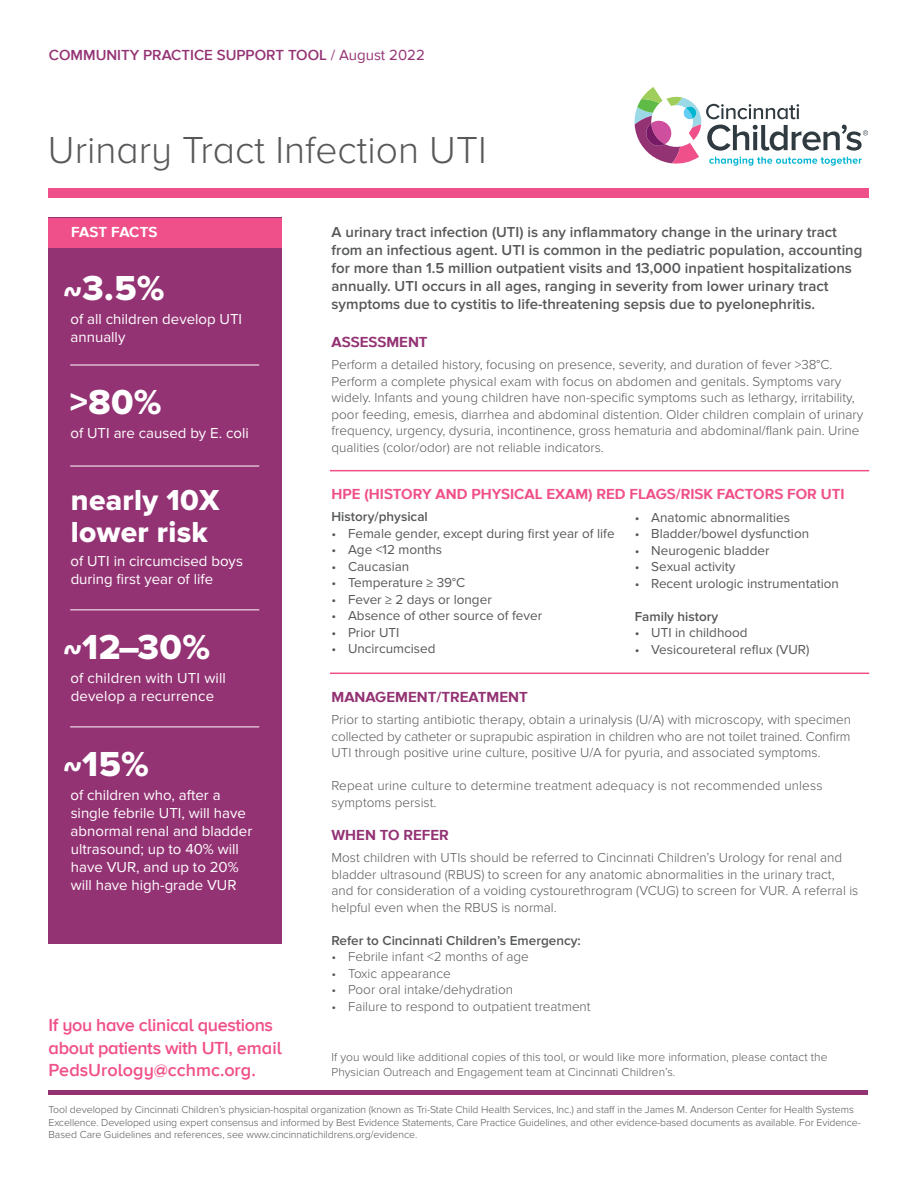
<style>
.page{position:relative;width:918px;height:1188px;background:#fff}
.page>*{position:absolute;margin:0;border:0;box-sizing:border-box;transform-origin:0 0}
.t1{font:300 39px "Proxima Nova A";color:#57585a}
.t2{font:36px "Proxima Nova Extrabld";letter-spacing:.01em;color:#fff}
.t3{font:30px/31.5px "Proxima Nova Extrabld";letter-spacing:.01em;color:#fff}
.t4{font:600 18px/22.5px "Proxima Nova A";letter-spacing:-.02em;color:#f05089}
.t5{font:600 15px/18px "Proxima Nova";color:#57585a}
.t6{font:15px/18px "Proxima Nova";color:#fff}
.t7{font:700 15px "Proxima Nova A";color:#f05089}
.t8{font:700 15px "Proxima Nova A";color:#943374}
.t9{font:600 15px "Proxima Nova A";color:#943374}
.t10{font:700 15px "Proxima Nova A";letter-spacing:.005em;color:#fff}
.t11{font:300 13.5px/16.5px "Proxima Nova";color:#57585a}
.t12{font:13.5px "Proxima Nova";color:#57585a}
.t13{font:600 13.5px "Proxima Nova";color:#57585a}
.t14{font:300 12px/15px "Proxima Nova";color:#57585a}
.t15{font:300 10.5px/12.6px "Proxima Nova";letter-spacing:-.005em;color:#57585a}
.s1{font-weight:400}
</style>
<div class="page">
<div style="left:49px;top:218px;width:233px;height:726px;background:#943374"></div>
<svg style="left:635px;top:87px;width:233px;height:79px"></svg>
<div style="left:49px;top:189px;width:820px;height:9px;background:#f05089"></div>
<div style="left:49px;top:218px;width:233px;height:29px;background:#f05089"></div>
<hr style="left:330px;top:470px;width:539px;height:1px;background:#f05089">
<hr style="left:330px;top:673px;width:539px;height:1px;background:#f05089">
<hr style="left:70px;top:466px;width:189px;height:1px;background:#fff">
<hr style="left:70px;top:365px;width:189px;height:1px;background:#fff">
<hr style="left:70px;top:609px;width:189px;height:1px;background:#fff">
<hr style="left:49px;top:1091px;width:819px;height:4px;background:#943374">
<hr style="left:70px;top:727px;width:189px;height:1px;background:#fff">
<p class="t9" style="left:49px;top:46px;width:377px">COMMUNITY PRACTICE SUPPORT TOOL <span class="s1">/ August 2022</span></p>
<p class="t1" style="left:48px;top:127px;width:440px">Urinary Tract Infection UTI</p>
<p class="t10" style="left:71px;top:224px;width:88px">FAST FACTS</p>
<p class="t2" style="left:63px;top:267px;width:103px">~3.5%</p>
<p class="t6" style="left:70px;top:311px;width:173px">of all children develop UTI annually</p>
<p class="t2" style="left:70px;top:381px;width:93px">&gt;80%</p>
<p class="t6" style="left:70px;top:425px;width:180px">of UTI are caused by E. coli</p>
<p class="t3" style="left:71px;top:486px;width:150px">nearly 10X lower risk</p>
<p class="t6" style="left:70px;top:552px;width:174px">of UTI in circumcised boys during first year of life</p>
<p class="t2" style="left:63px;top:626px;width:148px">~12–30%</p>
<p class="t6" style="left:70px;top:669px;width:157px">of children with UTI will develop a recurrence</p>
<p class="t2" style="left:63px;top:743px;width:87px">~15%</p>
<p class="t6" style="left:70px;top:786px;width:183px">of children who, after a single febrile UTI, will have abnormal renal and bladder ultrasound; up to 40% will have VUR, and up to 20% will have high-grade VUR</p>
<p class="t4" style="left:49px;top:1015px;width:235px">If you have clinical questions about patients with UTI, email<br>PedsUrology@cchmc.org.</p>
<p class="t5" style="left:332px;top:224px;width:532px">A urinary tract infection (UTI) is any inflammatory change in the urinary tract from an infectious agent. UTI is common in the pediatric population, accounting for more than 1.5 million outpatient visits and 13,000 inpatient hospitalizations annually. UTI occurs in all ages, ranging in severity from lower urinary tract symptoms due to cystitis to life-threatening sepsis due to pyelonephritis.</p>
<p class="t8" style="left:332px;top:333px;width:98px">ASSESSMENT</p>
<p class="t11" style="left:332px;top:357px;width:533px">Perform a detailed history, focusing on presence, severity, and duration of fever &gt;38°C.<br>Perform a complete physical exam with focus on abdomen and genitals. Symptoms vary widely. Infants and young children have non-specific symptoms such as lethargy, irritability, poor feeding, emesis, diarrhea and abdominal distention. Older children complain of urinary frequency, urgency, dysuria, incontinence, gross hematuria and abdominal/flank pain. Urine qualities (color/odor) are not reliable indicators.</p>
<p class="t7" style="left:332px;top:485px;width:515px">HPE (HISTORY AND PHYSICAL EXAM) RED FLAGS/RISK FACTORS FOR UTI</p>
<p class="t13" style="left:332px;top:509px;width:98px">History/physical</p>
<p class="t12" style="left:332px;top:525px;width:285px">• Female gender, except during first year of life</p>
<p class="t12" style="left:332px;top:542px;width:112px">• Age &lt;12 months</p>
<p class="t12" style="left:332px;top:558px;width:79px">• Caucasian</p>
<p class="t12" style="left:332px;top:575px;width:135px">• Temperature ≥ 39°C</p>
<p class="t12" style="left:332px;top:591px;width:162px">• Fever ≥ 2 days or longer</p>
<p class="t12" style="left:332px;top:608px;width:212px">• Absence of other source of fever</p>
<p class="t12" style="left:332px;top:624px;width:69px">• Prior UTI</p>
<p class="t12" style="left:332px;top:641px;width:105px">• Uncircumcised</p>
<p class="t12" style="left:635px;top:510px;width:157px">• Anatomic abnormalities</p>
<p class="t12" style="left:635px;top:526px;width:176px">• Bladder/bowel dysfunction</p>
<p class="t12" style="left:635px;top:543px;width:136px">• Neurogenic bladder</p>
<p class="t12" style="left:635px;top:559px;width:102px">• Sexual activity</p>
<p class="t12" style="left:635px;top:576px;width:206px">• Recent urologic instrumentation</p>
<p class="t13" style="left:635px;top:609px;width:85px">Family history</p>
<p class="t12" style="left:635px;top:625px;width:114px">• UTI in childhood</p>
<p class="t12" style="left:635px;top:642px;width:176px">• Vesicoureteral reflux (VUR)</p>
<p class="t8" style="left:332px;top:688px;width:198px">MANAGEMENT/TREATMENT</p>
<p class="t11" style="left:332px;top:712px;width:521px;text-align:justify">Prior to starting antibiotic therapy, obtain a urinalysis (U/A) with microscopy, with specimen collected by catheter or suprapubic aspiration in children who are not toilet trained. Confirm UTI through positive urine culture, positive U/A for pyuria, and associated symptoms.</p>
<p class="t11" style="left:332px;top:778px;width:493px">Repeat urine culture to determine treatment adequacy is not recommended unless</p>
<p class="t11" style="left:332px;top:795px;width:106px">symptoms persist.</p>
<p class="t8" style="left:332px;top:826px;width:119px">WHEN TO REFER</p>
<p class="t11" style="left:332px;top:850px;width:528px">Most children with UTIs should be referred to Cincinnati Children’s Urology for renal and bladder ultrasound (RBUS) to screen for any anatomic abnormalities in the urinary tract, and for consideration of a voiding cystourethrogram (VCUG) to screen for VUR. A referral is helpful even when the RBUS is normal.</p>
<p class="t13" style="left:332px;top:933px;width:251px">Refer to Cincinnati Children’s Emergency:</p>
<p class="t11" style="left:332px;top:949px;width:199px">• Febrile infant &lt;2 months of age</p>
<p class="t11" style="left:332px;top:966px;width:121px">• Toxic appearance</p>
<p class="t11" style="left:332px;top:982px;width:183px">• Poor oral intake/dehydration</p>
<p class="t11" style="left:332px;top:999px;width:261px">• Failure to respond to outpatient treatment</p>
<p class="t14" style="left:332px;top:1050px;width:497px">If you would like additional copies of this tool, or would like more information, please contact the<br>Physician Outreach and Engagement team at Cincinnati Children’s.</p>
<p class="t15" style="left:49px;top:1104px;width:814px">Tool developed by Cincinnati Children’s physician-hospital organization (known as Tri-State Child Health Services, Inc.) and staff in the James M. Anderson Center for Health Systems<br>Excellence. Developed using expert consensus and informed by Best Evidence Statements, Care Practice Guidelines, and other evidence-based documents as available. For Evidence-</p>
<p class="t15" style="left:49px;top:1129px;width:370px">Based Care Guidelines and references, see www.cincinnatichildrens.org/evidence.</p>
</div>
